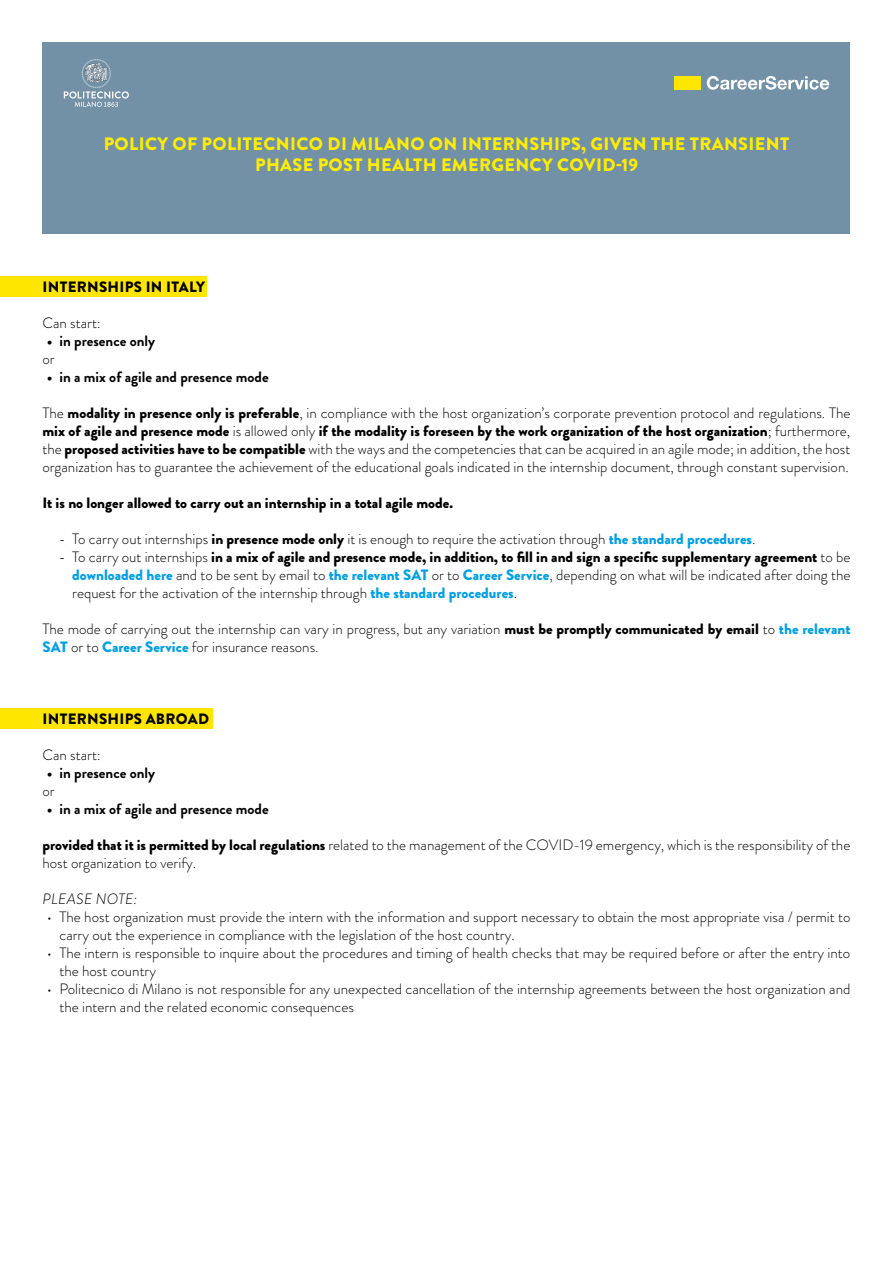
<style>
.page{position:relative;width:893px;height:1263px;background:#fff}
.page>*{position:absolute;margin:0;border:0;box-sizing:border-box;transform-origin:0 0}
.t1{font:900 18px/21.6px "Brandon Grotesque";letter-spacing:.02em;color:#ffed00;text-align:center}
.t2{font:300 15px/18px "Brandon Grotesque";color:#000}
.t3{font:700 15px "Brandon Grotesque";color:#000}
.t4{font:900 15px "Brandon Grotesque";color:#000}
.t5{font:900 15px "Brandon Grotesque";letter-spacing:.02em;color:#000}
.t6{font:italic 300 15px "Brandon Grotesque";letter-spacing:.02em;color:#000}
.s1{font-weight:900}
.s2{font-family:"Minion Pro";font-weight:400}
.s3{font-weight:900;color:#009fe3}
</style>
<div class="page">
<div style="left:0;top:276px;width:206px;height:21px;background:#ffe600"></div>
<div style="left:0;top:708px;width:213px;height:21px;background:#ffe600"></div>
<div style="left:43px;top:43px;width:807px;height:191px;background:#7290a6"></div>
<div style="left:674px;top:76px;width:27px;height:14px;background:#ffe600"></div>
<svg style="left:707px;top:76px;width:122px;height:14px"></svg>
<svg style="left:64px;top:59px;width:65px;height:48px"></svg>
<p class="t1" style="left:104px;top:133px;width:687px">POLICY OF POLITECNICO DI MILANO ON INTERNSHIPS, GIVEN THE TRANSIENT<br>PHASE POST HEALTH EMERGENCY COVID-19</p>
<p class="t5" style="left:43px;top:276px;width:164px">INTERNSHIPS IN ITALY</p>
<p class="t2" style="left:43px;top:314px;width:60px">Can start:</p>
<p class="t3" style="left:47px;top:331px;width:110px">• in presence only</p>
<p class="t2" style="left:43px;top:350px;width:14px">or</p>
<p class="t3" style="left:47px;top:367px;width:224px">• in a mix of agile and presence mode</p>
<p class="t2" style="left:42px;top:404px;width:809px;text-align:justify">The <span class="s1">modality in presence only is preferable</span>, in compliance with the host organization’s corporate prevention protocol and regulations. The <span class="s1">mix of agile and presence mode</span> is allowed only <span class="s1">if the modality is foreseen by the work organization of the host organization</span>; furthermore, the <span class="s1">proposed activities have to be compatible</span> with the ways and the competencies that can be acquired in an agile mode; in addition, the host organization has to guarantee the achievement of the educational goals indicated in the internship document, through constant supervision.</p>
<p class="t4" style="left:42px;top:492px;width:412px">It is no longer allowed to carry out an internship in a total agile mode.</p>
<p class="t2" style="left:59px;top:530px;width:697px"><span class="s2">-</span> To carry out internships <span class="s1">in presence mode only</span> it is enough to require the activation through <span class="s3">the standard procedures</span>.</p>
<p class="t2" style="left:72px;top:548px;width:780px;text-align:justify;text-indent:-13px"><span class="s2">-</span> To carry out internships <span class="s1">in a mix of agile and presence mode, in addition, to fill in and sign a specific supplementary agreement</span> to be <span class="s3">downloaded here</span> and to be sent by email to <span class="s3">the relevant SAT</span> or to <span class="s3">Career Service</span>, depending on what will be indicated after doing the request for the activation of the internship through <span class="s3">the standard procedures</span>.</p>
<p class="t2" style="left:43px;top:620px;width:809px">The mode of carrying out the internship can vary in progress, but any variation <span class="s1">must be promptly communicated by email</span> to <span class="s3">the relevant<br>SAT</span> or to <span class="s3">Career Service</span> for insurance reasons.</p>
<p class="t5" style="left:43px;top:708px;width:168px">INTERNSHIPS ABROAD</p>
<p class="t2" style="left:43px;top:746px;width:60px">Can start:</p>
<p class="t3" style="left:47px;top:763px;width:110px">• in presence only</p>
<p class="t2" style="left:42px;top:782px;width:14px">or</p>
<p class="t3" style="left:47px;top:799px;width:224px">• in a mix of agile and presence mode</p>
<p class="t2" style="left:42px;top:836px;width:809px"><span class="s1">provided that it is permitted by local regulations</span> related to the management of the COVID-19 emergency, which is the responsibility of the host organization to verify.</p>
<p class="t6" style="left:43px;top:889px;width:96px">PLEASE NOTE:</p>
<p class="t2" style="left:59px;top:908px;width:792px;text-indent:-13px">• The host organization must provide the intern with the information and support necessary to obtain the most appropriate visa / permit to carry out the experience in compliance with the legislation of the host country.</p>
<p class="t2" style="left:59px;top:944px;width:792px;text-indent:-13px">• The intern is responsible to inquire about the procedures and timing of health checks that may be required before or after the entry into the host country</p>
<p class="t2" style="left:59px;top:980px;width:792px;text-indent:-13px">• Politecnico di Milano is not responsible for any unexpected cancellation of the internship agreements between the host organization and the intern and the related economic consequences</p>
</div>
